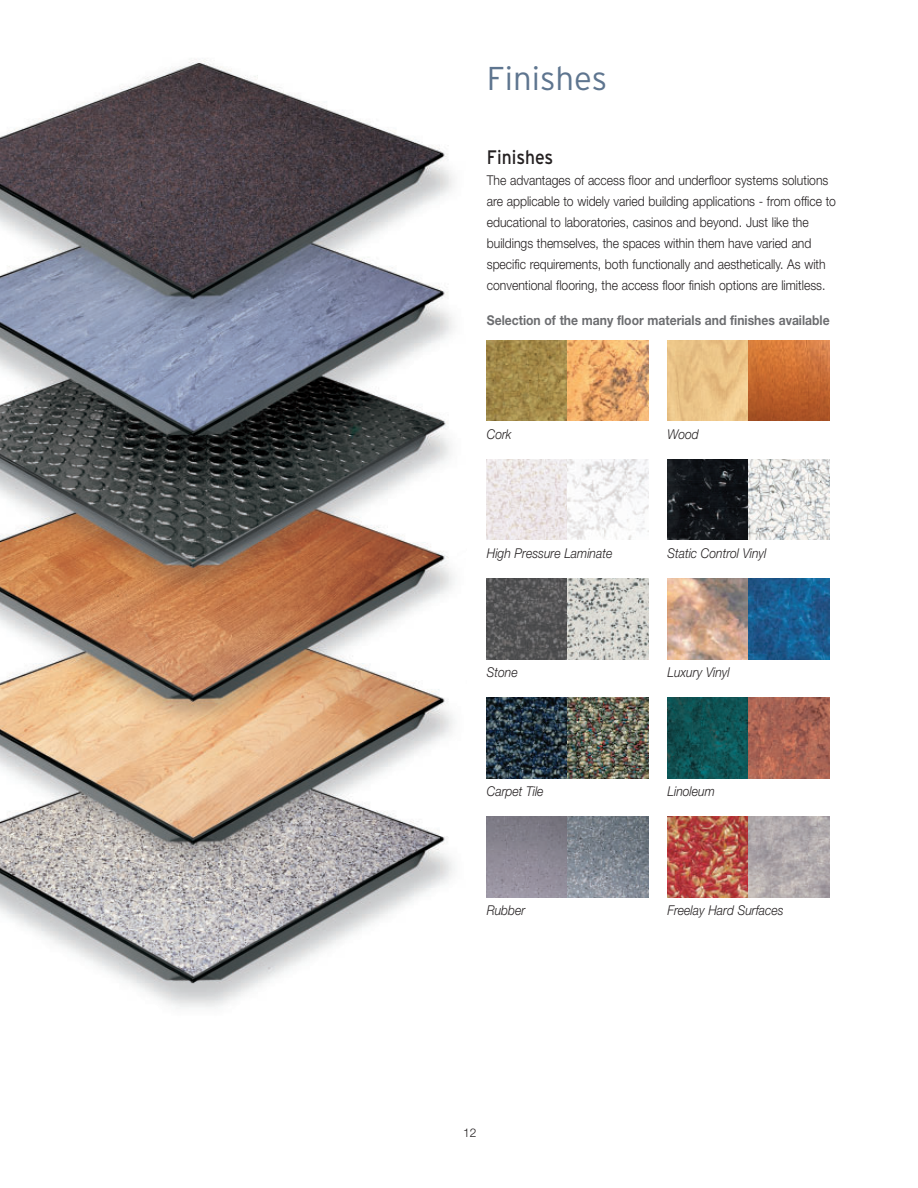
<style>
.page{position:relative;width:918px;height:1188px;background:#fff}
.page>*{position:absolute;margin:0;border:0;box-sizing:border-box;transform-origin:0 0}
.t1{font:300 33px "Interstate";color:#5e758f}
.t2{font:19.5px "Interstate";color:#231f20;scale:.9 1}
.t3{font:300 13.5px/21px "Helvetica Neue";color:#231f20;scale:.9 1}
.t4{font:italic 300 13.5px "Helvetica Neue";color:#231f20;scale:.9 1}
.t5{font:700 13.5px "Helvetica Neue";color:#6c6d70;scale:.9 1}
.t6{font:300 12px "Helvetica Neue";color:#231f20}
</style>
<div class="page">
<img style="left:0;top:59px;width:455px;height:949px">
<img style="left:487px;top:340px;width:81px;height:81px">
<svg style="left:568px;top:340px;width:80px;height:81px;background:#e5a769"></svg>
<img style="left:487px;top:459px;width:81px;height:81px">
<svg style="left:568px;top:459px;width:80px;height:81px"></svg>
<img style="left:668px;top:340px;width:80px;height:81px">
<svg style="left:748px;top:340px;width:81px;height:81px;background:#c46831"></svg>
<img style="left:668px;top:459px;width:80px;height:81px">
<svg style="left:748px;top:459px;width:81px;height:81px"></svg>
<img style="left:487px;top:578px;width:81px;height:81px">
<svg style="left:568px;top:578px;width:80px;height:81px;background:#c6c7c2"></svg>
<img style="left:487px;top:697px;width:81px;height:81px">
<img style="left:568px;top:697px;width:80px;height:81px">
<img style="left:668px;top:578px;width:80px;height:81px">
<svg style="left:748px;top:578px;width:81px;height:81px;background:#195c90"></svg>
<img style="left:668px;top:697px;width:80px;height:81px">
<svg style="left:748px;top:697px;width:81px;height:81px;background:#aa6353"></svg>
<img style="left:487px;top:816px;width:81px;height:81px">
<svg style="left:568px;top:816px;width:80px;height:81px;background:#7e8690"></svg>
<img style="left:668px;top:816px;width:80px;height:81px">
<svg style="left:748px;top:816px;width:81px;height:81px;background:#b0aaab"></svg>
<h1 class="t1" style="left:487px;top:66px;width:122px">Finishes</h1>
<h2 class="t2" style="left:487px;top:150px;width:75px">Finishes</h2>
<p class="t3" style="left:487px;top:171px;width:390px">The advantages of access floor and underfloor systems solutions are applicable to widely varied building applications - from office to educational to laboratories, casinos and beyond. Just like the buildings themselves, the spaces within them have varied and specific requirements, both functionally and aesthetically. As with conventional flooring, the access floor finish options are limitless.</p>
<p class="t5" style="left:487px;top:316px;width:383px">Selection of the many floor materials and finishes available</p>
<p class="t4" style="left:487px;top:429px;width:29px">Cork</p>
<p class="t4" style="left:668px;top:429px;width:36px">Wood</p>
<p class="t4" style="left:487px;top:549px;width:141px">High Pressure Laminate</p>
<p class="t4" style="left:668px;top:549px;width:111px">Static Control Vinyl</p>
<p class="t4" style="left:487px;top:668px;width:36px">Stone</p>
<p class="t4" style="left:668px;top:668px;width:71px">Luxury Vinyl</p>
<p class="t4" style="left:487px;top:787px;width:65px">Carpet Tile</p>
<p class="t4" style="left:668px;top:787px;width:54px">Linoleum</p>
<p class="t4" style="left:487px;top:906px;width:44px">Rubber</p>
<p class="t4" style="left:668px;top:906px;width:131px">Freelay Hard Surfaces</p>
<p class="t6" style="left:463px;top:1128px;width:15px">12</p>
</div>
